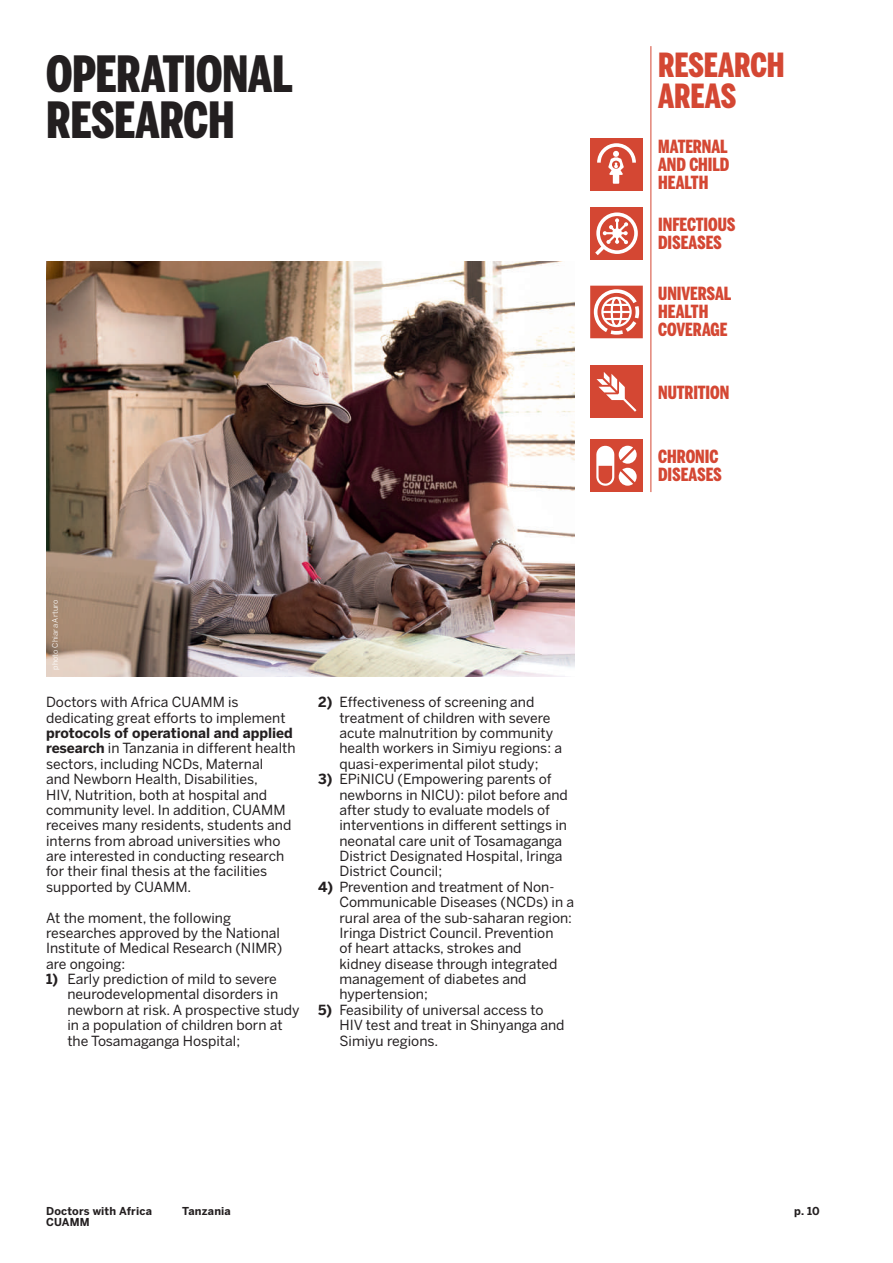
<style>
.page{position:relative;width:893px;height:1263px;background:#fff}
.page>*{position:absolute;margin:0;border:0;box-sizing:border-box;transform-origin:0 0}
.t1{font:900 49.5px/46.2px "Benton Sans Comp";letter-spacing:-.01em;color:#231f20}
.t2{font:900 33px/30.8px "Benton Sans Comp";letter-spacing:-.01em;color:#d44733}
.t3{font:900 18px/18px "Benton Sans Comp";letter-spacing:-.005em;color:#d44733}
.t4{font:13.8px/15.3px "Benton Sans";color:#231f20}
.t5{font:700 10.8px "Benton Sans";letter-spacing:.015em;color:#231f20}
.t6{font:7.5px "Benton Sans";letter-spacing:.02em;color:#fff}
.s1{font-weight:700}
</style>
<div class="page">
<img style="left:46px;top:261px;width:529px;height:415px">
<div style="left:590px;top:138px;width:53px;height:52px;background:#d44733"></div>
<svg style="left:597px;top:143px;width:39px;height:41px"></svg>
<div style="left:590px;top:208px;width:53px;height:52px;background:#d44733"></div>
<svg style="left:595px;top:212px;width:43px;height:43px"></svg>
<svg style="left:590px;top:286px;width:53px;height:52px"></svg>
<div style="left:590px;top:365px;width:53px;height:53px;background:#d44733"></div>
<svg style="left:596px;top:372px;width:40px;height:40px"></svg>
<div style="left:590px;top:439px;width:53px;height:53px;background:#d44733"></div>
<svg style="left:596px;top:445px;width:41px;height:41px"></svg>
<hr style="left:650px;top:46px;width:1px;height:446px;background:#d44733">
<h1 class="t1" style="left:46px;top:50px;width:248px">OPERATIONAL<br>RESEARCH</h1>
<p class="t6" style="left:51px;top:670px;width:72px;rotate:-90deg">photo Chiara Arturo</p>
<p class="t4" style="left:46px;top:694px;width:241px">Doctors with Africa CUAMM is dedicating great efforts to implement</p>
<p class="t4" style="left:46px;top:725px;width:251px"><span class="s1">protocols of operational and applied research</span> in Tanzania in different health sectors, including NCDs, Maternal<br>and Newborn Health, Disabilities,<br>HIV, Nutrition, both at hospital and community level. In addition, CUAMM receives many residents, students and interns from abroad universities who are interested in conducting research for their final thesis at the facilities supported by CUAMM.</p>
<p class="t4" style="left:46px;top:910px;width:238px">At the moment, the following researches approved by the National<br>Institute of Medical Research (NIMR) are ongoing:</p>
<p class="t4" style="left:67px;top:971px;width:234px;text-indent:-21px"><span class="s1">1)</span> Early prediction of mild to severe neurodevelopmental disorders in newborn at risk. A prospective study in a population of children born at the Tosamaganga Hospital;</p>
<p class="t4" style="left:339px;top:694px;width:224px;text-indent:-21px"><span class="s1">2)</span> Effectiveness of screening and treatment of children with severe acute malnutrition by community health workers in Simiyu regions: a quasi-experimental pilot study;</p>
<p class="t4" style="left:339px;top:771px;width:230px;text-indent:-21px"><span class="s1">3)</span> EPiNICU (Empowering parents of newborns in NICU): pilot before and after study to evaluate models of interventions in different settings in neonatal care unit of Tosamaganga District Designated Hospital, Iringa District Council;</p>
<p class="t4" style="left:339px;top:879px;width:236px;text-indent:-21px"><span class="s1">4)</span> Prevention and treatment of Non-<br>Communicable Diseases (NCDs) in a rural area of the sub-saharan region:<br>Iringa District Council. Prevention<br>of heart attacks, strokes and<br>kidney disease through integrated management of diabetes and hypertension;</p>
<p class="t4" style="left:339px;top:1002px;width:227px;text-indent:-21px"><span class="s1">5)</span> Feasibility of universal access to<br>HIV test and treat in Shinyanga and<br>Simiyu regions.</p>
<h2 class="t2" style="left:658px;top:49px;width:128px">RESEARCH<br>AREAS</h2>
<h3 class="t3" style="left:658px;top:137px;width:73px;text-align:justify">MATERNAL AND CHILD HEALTH</h3>
<h3 class="t3" style="left:658px;top:215px;width:79px">INFECTIOUS<br>DISEASES</h3>
<h3 class="t3" style="left:658px;top:284px;width:75px">UNIVERSAL<br>HEALTH<br>COVERAGE</h3>
<h3 class="t3" style="left:658px;top:383px;width:73px">NUTRITION</h3>
<h3 class="t3" style="left:658px;top:448px;width:65px">CHRONIC<br>DISEASES</h3>
<p class="t5" style="left:46px;top:1204px;width:107px">Doctors with Africa</p>
<p class="t5" style="left:794px;top:1204px;width:27px">p. 10</p>
<p class="t5" style="left:46px;top:1216px;width:45px">CUAMM</p>
<p class="t5" style="left:182px;top:1204px;width:50px">Tanzania</p>
</div>
